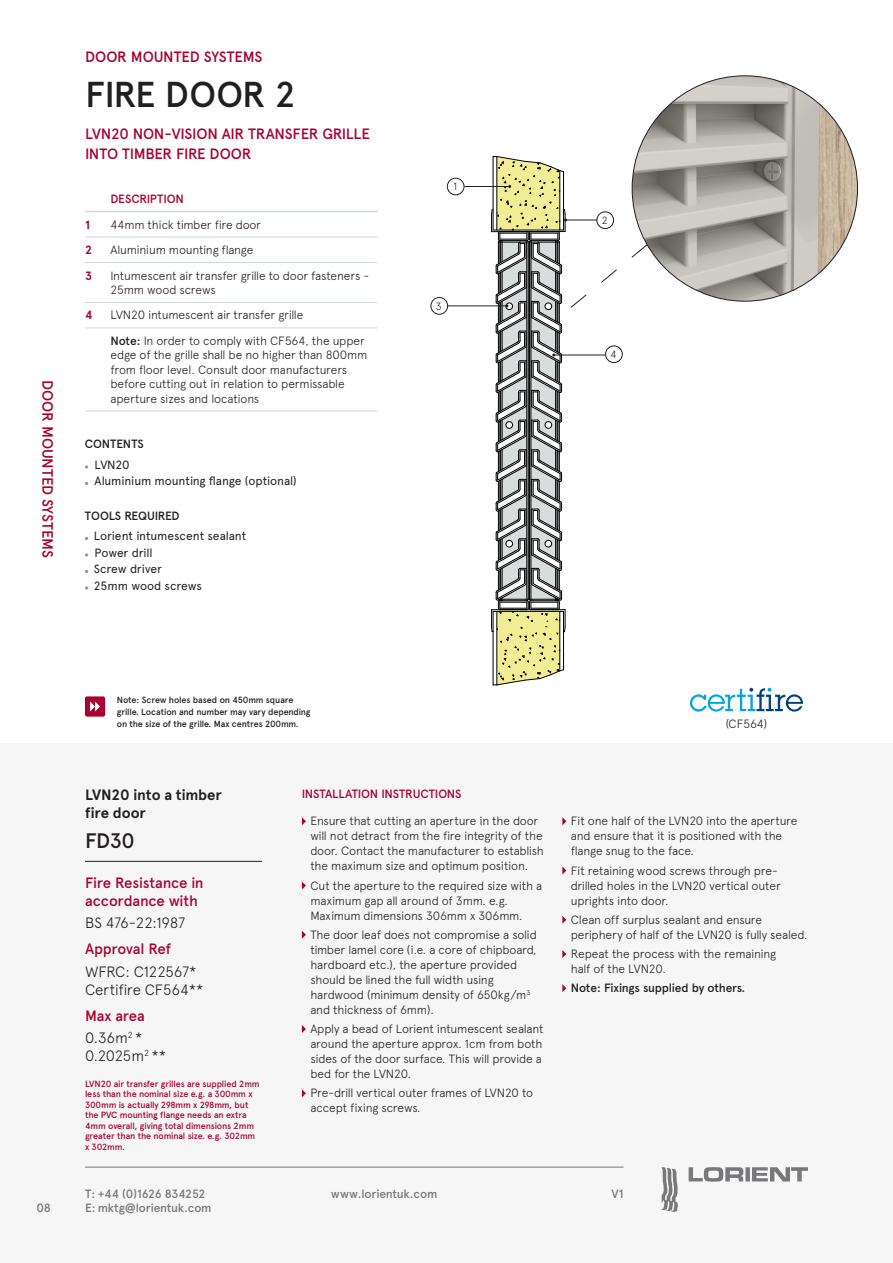
<style>
.page{position:relative;width:893px;height:1263px;background:#fff}
.page>*{position:absolute;margin:0;border:0;box-sizing:border-box;transform-origin:0 0}
.Heading__LRG_Product{font:500 36px "Apercu Pro";letter-spacing:-.02em;color:#231f20}
.Product_Spec__Fire_R{font:500 21px "Apercu Pro";color:#231f20}
.Heading__Description{font:500 15px/19.5px "Apercu Pro";letter-spacing:-.015em;color:#a80331}
.Product_Spec__Body_C{font:300 15px "Apercu Pro";letter-spacing:-.01em;color:#231f20}
.Product_Spec___Subhe{font:500 15px/18px "Apercu Pro";letter-spacing:-.01em;color:#a80331}
.Product_Spec__Intro{font:700 15px/18px "Apercu Pro";letter-spacing:-.005em;color:#231f20}
.Heading__Category{font:500 15px "Apercu Pro";letter-spacing:-.01em;color:#a80331}
.Bullet{font:300 12px/15px "Apercu Pro";letter-spacing:-.015em;color:#231f20}
._4_TECH_-_bullets{font:300 12px/14.4px "Apercu Pro";letter-spacing:-.015em;color:#231f20}
.Table__Body_Copy{font:300 12px/14.4px "Apercu Pro";letter-spacing:-.015em;color:#231f20}
.Cover_Copy__content{font:12px "Apercu Pro";letter-spacing:-.01em;color:#231f20}
.t1{font:500 12px/14.4px "Apercu Pro";letter-spacing:-.02em;color:#787779}
.Bullet-2{font:500 12px "Apercu Pro";letter-spacing:-.02em;color:#231f20}
.Installation_title{font:500 12px "Apercu Pro";letter-spacing:-.015em;color:#a80331}
.Cover__Heads__conten{font:500 12px "Apercu Pro";letter-spacing:-.015em;color:#231f20}
.Table__Description_t{font:500 12px "Apercu Pro";letter-spacing:-.015em;color:#a80331}
.Lorient_intro_para{font:300 12px "Apercu Pro";letter-spacing:-.01em;color:#231f20}
.Table__Number{font:700 12px "Apercu Pro";color:#a80331}
.t2{font:300 10.5px "Apercu Pro";color:#231f20}
.Product_Spec__Body_C-2{font:500 9px/10.5px "Apercu Pro";letter-spacing:-.02em;color:#a80331}
.Small_print{font:500 9px/12px "Apercu Pro";letter-spacing:-.02em;color:#231f20}
.s1{font-weight:500}
</style>
<div class="page">
<div style="left:0;top:743px;width:893px;height:520px;background:#f5f6f5"></div>
<svg style="left:302px;top:817px;width:4px;height:8px"></svg>
<svg style="left:302px;top:881px;width:4px;height:8px"></svg>
<svg style="left:302px;top:931px;width:4px;height:8px"></svg>
<svg style="left:302px;top:1025px;width:4px;height:8px"></svg>
<svg style="left:302px;top:1089px;width:4px;height:8px"></svg>
<svg style="left:562px;top:817px;width:4px;height:8px"></svg>
<svg style="left:562px;top:866px;width:4px;height:8px"></svg>
<svg style="left:562px;top:916px;width:4px;height:8px"></svg>
<svg style="left:562px;top:950px;width:4px;height:8px"></svg>
<svg style="left:562px;top:984px;width:4px;height:8px"></svg>
<hr style="left:85px;top:861px;width:177px;height:1px;background:#231f20">
<svg style="left:85px;top:211px;width:293px;height:118px"></svg>
<hr style="left:111px;top:328px;width:267px;height:1px;background:#ced8da">
<svg style="left:85px;top:411px;width:26px;height:1px"></svg>
<hr style="left:111px;top:411px;width:267px;height:1px;background:#ced8da">
<div style="left:447px;top:178px;width:17px;height:17px;border:1px solid #231f20;border-radius:50%"></div>
<div style="left:431px;top:297px;width:17px;height:18px;border:1px solid #231f20;border-radius:50%"></div>
<svg style="left:85px;top:696px;width:20px;height:21px"></svg>
<svg style="left:85px;top:553px;width:3px;height:4px"></svg>
<svg style="left:85px;top:586px;width:3px;height:4px"></svg>
<hr style="left:448px;top:305px;width:59px;height:1px;background:#231f20">
<hr style="left:464px;top:186px;width:46px;height:1px;background:#231f20">
<svg style="left:690px;top:688px;width:113px;height:24px"></svg>
<img style="left:632px;top:76px;width:225px;height:225px;border-radius:113px">
<svg style="left:491px;top:156px;width:157px;height:530px"></svg>
<svg style="left:660px;top:1167px;width:18px;height:45px"></svg>
<svg style="left:689px;top:1167px;width:119px;height:14px"></svg>
<hr style="left:85px;top:1167px;width:538px;height:1px;background:#787779">
<p class="Heading__Description" style="left:59px;top:380px;width:179px;rotate:90deg">DOOR MOUNTED SYSTEMS</p>
<p class="Heading__Category" style="left:85px;top:45px;width:179px">DOOR MOUNTED SYSTEMS</p>
<p class="Heading__LRG_Product" style="left:85px;top:67px;width:212px">FIRE DOOR 2</p>
<p class="Heading__Description" style="left:85px;top:123px;width:286px">LVN20 NON-VISION AIR TRANSFER GRILLE<br>INTO TIMBER FIRE DOOR</p>
<p class="Table__Description_t" style="left:111px;top:190px;width:75px">DESCRIPTION</p>
<p class="Table__Number" style="left:85px;top:215px;width:6px">1</p>
<p class="Table__Body_Copy" style="left:111px;top:216px;width:152px">44mm thick timber fire door</p>
<p class="Table__Number" style="left:85px;top:241px;width:8px">2</p>
<p class="Table__Body_Copy" style="left:111px;top:241px;width:144px">Aluminium mounting flange</p>
<p class="Table__Number" style="left:85px;top:266px;width:9px">3</p>
<p class="Table__Body_Copy" style="left:111px;top:267px;width:260px">Intumescent air transfer grille to door fasteners -<br>25mm wood screws</p>
<p class="Table__Number" style="left:85px;top:306px;width:9px">4</p>
<p class="Table__Body_Copy" style="left:111px;top:307px;width:194px">LVN20 intumescent air transfer grille</p>
<p class="_4_TECH_-_bullets" style="left:111px;top:332px;width:258px"><span class="s1">Note:</span> In order to comply with CF564, the upper edge of the grille shall be no higher than 800mm from floor level. Consult door manufacturers before cutting out in relation to permissable aperture sizes and locations</p>
<p class="Cover__Heads__conten" style="left:85px;top:435px;width:61px">CONTENTS</p>
<p class="Cover_Copy__content" style="left:95px;top:455px;width:37px">LVN20</p>
<p class="Cover_Copy__content" style="left:95px;top:472px;width:204px">Aluminium mounting flange (optional)</p>
<p class="Cover__Heads__conten" style="left:85px;top:506px;width:96px">TOOLS REQUIRED</p>
<p class="Cover_Copy__content" style="left:94px;top:527px;width:154px">Lorient intumescent sealant</p>
<p class="Cover_Copy__content" style="left:95px;top:543px;width:60px">Power drill</p>
<p class="Cover_Copy__content" style="left:94px;top:560px;width:70px">Screw driver</p>
<p class="Cover_Copy__content" style="left:94px;top:576px;width:109px">25mm wood screws</p>
<p class="t2" style="left:453px;top:179px;width:5px">1</p>
<p class="t2" style="left:436px;top:298px;width:8px">3</p>
<p class="t2" style="left:602px;top:212px;width:7px">2</p>
<p class="t2" style="left:610px;top:346px;width:8px">4</p>
<p class="t1" style="left:37px;top:1199px;width:16px">08</p>
<p class="Small_print" style="left:117px;top:693px;width:195px">Note: Screw holes based on 450mm square grille. Location and number may vary depending on the size of the grille. Max centres 200mm.</p>
<p class="Product_Spec__Intro" style="left:85px;top:784px;width:138px">LVN20 into a timber fire door</p>
<p class="Product_Spec__Fire_R" style="left:85px;top:825px;width:51px">FD30</p>
<p class="Product_Spec___Subhe" style="left:85px;top:872px;width:120px">Fire Resistance in accordance with</p>
<p class="Product_Spec__Body_C" style="left:85px;top:911px;width:102px">BS 476-22:1987</p>
<p class="Product_Spec___Subhe" style="left:85px;top:939px;width:88px">Approval Ref</p>
<p class="Product_Spec__Body_C" style="left:85px;top:960px;width:113px">WFRC: C122567*</p>
<p class="Product_Spec__Body_C" style="left:85px;top:978px;width:120px">Certifire CF564**</p>
<p class="Product_Spec___Subhe" style="left:85px;top:1006px;width:61px">Max area</p>
<p class="Product_Spec__Body_C" style="left:85px;top:1027px;width:59px">0.36m<sup>2</sup> *</p>
<p class="Product_Spec__Body_C" style="left:85px;top:1045px;width:83px">0.2025m<sup>2</sup> **</p>
<p class="Product_Spec__Body_C-2" style="left:85px;top:1078px;width:176px">LVN20 air transfer grilles are supplied 2mm less than the nominal size e.g. a 300mm x 300mm is actually 298mm x 298mm, but the PVC mounting flange needs an extra 4mm overall, giving total dimensions 2mm greater than the nominal size. e.g. 302mm x 302mm.</p>
<p class="Installation_title" style="left:302px;top:784px;width:161px">INSTALLATION INSTRUCTIONS</p>
<p class="Bullet" style="left:310px;top:812px;width:235px">Ensure that cutting an aperture in the door will not detract from the fire integrity of the door. Contact the manufacturer to establish the maximum size and optimum position.</p>
<p class="Bullet" style="left:310px;top:877px;width:233px">Cut the aperture to the required size with a maximum gap all around of 3mm. e.g.<br>Maximum dimensions 306mm x 306mm.</p>
<p class="Bullet" style="left:310px;top:926px;width:228px">The door leaf does not compromise a solid timber lamel core (i.e. a core of chipboard, hardboard etc.), the aperture provided should be lined the full width using hardwood (minimum density of 650kg/m<sup>3 </sup>and thickness of 6mm).</p>
<p class="Bullet" style="left:310px;top:1020px;width:235px">Apply a bead of Lorient intumescent sealant around the aperture approx. 1cm from both sides of the door surface. This will provide a bed for the LVN20.</p>
<p class="Bullet" style="left:310px;top:1084px;width:224px">Pre-drill vertical outer frames of LVN20 to accept fixing screws.</p>
<p class="Lorient_intro_para" style="left:726px;top:714px;width:43px">(CF564)</p>
<p class="Bullet" style="left:571px;top:812px;width:228px">Fit one half of the LVN20 into the aperture and ensure that it is positioned with the flange snug to the face.</p>
<p class="Bullet" style="left:571px;top:862px;width:211px">Fit retaining wood screws through pre&shy;drilled holes in the LVN20 vertical outer uprights into door.</p>
<p class="Bullet" style="left:571px;top:911px;width:238px">Clean off surplus sealant and ensure periphery of half of the LVN20 is fully sealed.</p>
<p class="Bullet" style="left:571px;top:945px;width:207px">Repeat the process with the remaining half of the LVN20.</p>
<p class="Bullet-2" style="left:571px;top:979px;width:176px">Note: Fixings supplied by others.</p>
<p class="t1" style="left:85px;top:1185px;width:128px">T: +44 (0)1626 834252<br>E: mktg@lorientuk.com</p>
<p class="t1" style="left:331px;top:1185px;width:108px">www.lorientuk.com</p>
<p class="t1" style="left:612px;top:1185px;width:13px">V1</p>
</div>
